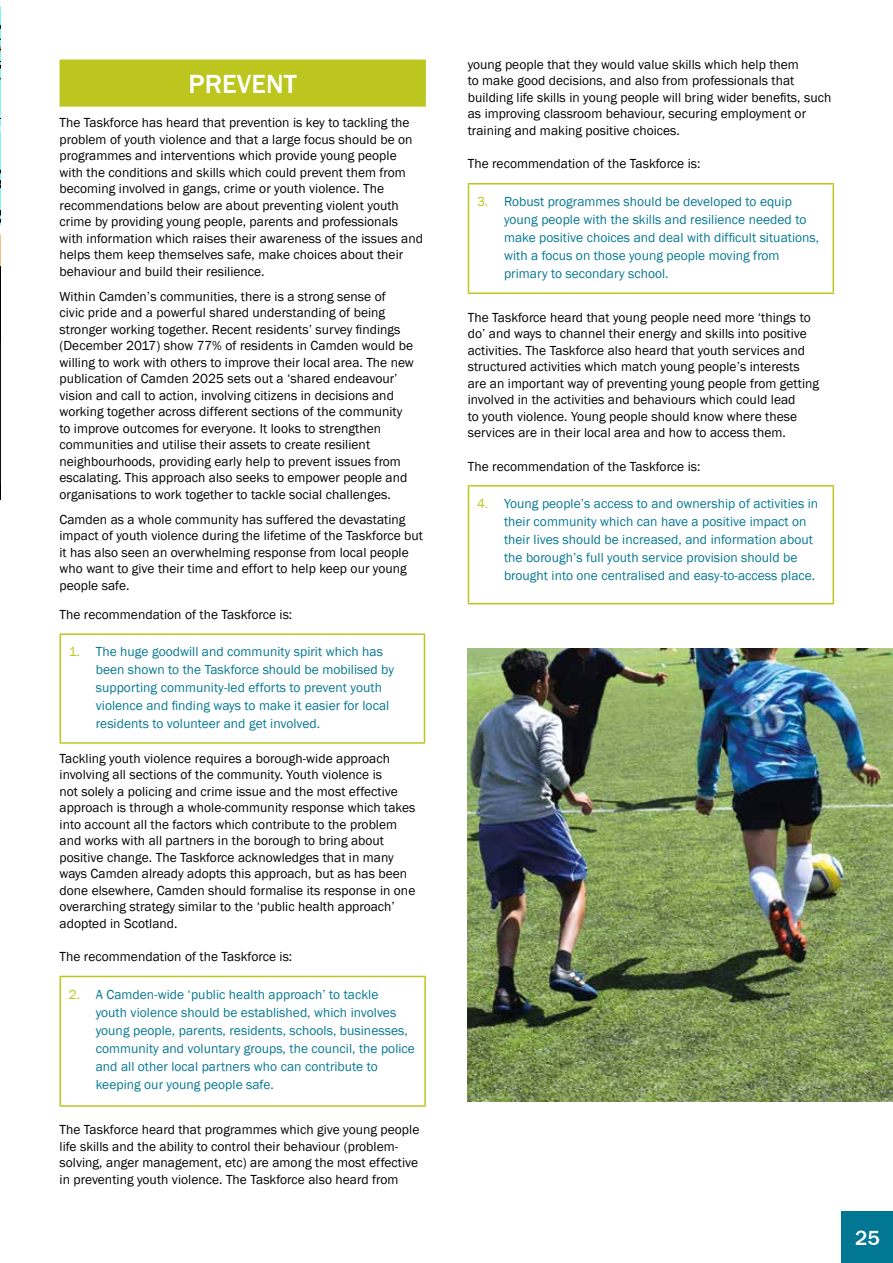
<style>
.page{position:relative;width:893px;height:1263px;background:#fff}
.page>*{position:absolute;margin:0;border:0;box-sizing:border-box;transform-origin:0 0}
.t1{font:500 27px "Franklin Gothic";letter-spacing:.005em;color:#fff}
.t2{font:500 21px "Franklin Gothic";color:#fff}
.t3{font:13.5px/16.5px "Franklin Gothic";letter-spacing:.005em;color:#000}
.t4{font:13.5px/18px "Franklin Gothic";letter-spacing:.005em;color:#057893}
.s1{color:#bcc61e}
</style>
<div class="page">
<div style="left:842px;top:1212px;width:51px;height:51px;background:#017793"></div>
<div style="left:60px;top:60px;width:365px;height:47px;background:#bcc61e"></div>
<hr style="left:60px;top:60px;width:366px;height:1px;background:#bcc61e">
<hr style="left:424px;top:61px;width:2px;height:46px;background:#bcc61e">
<hr style="left:60px;top:635px;width:1px;height:107px;background:#bcc61e">
<hr style="left:424px;top:635px;width:1px;height:107px;background:#bcc61e">
<hr style="left:60px;top:742px;width:365px;height:2px;background:#bcc61e">
<hr style="left:60px;top:633px;width:365px;height:2px;background:#bcc61e">
<hr style="left:60px;top:977px;width:1px;height:128px;background:#bcc61e">
<hr style="left:424px;top:977px;width:2px;height:128px;background:#bcc61e">
<hr style="left:60px;top:1105px;width:366px;height:2px;background:#bcc61e">
<hr style="left:60px;top:976px;width:366px;height:1px;background:#bcc61e">
<hr style="left:468px;top:184px;width:1px;height:108px;background:#bcc61e">
<hr style="left:833px;top:184px;width:1px;height:108px;background:#bcc61e">
<hr style="left:468px;top:292px;width:366px;height:2px;background:#bcc61e">
<hr style="left:468px;top:183px;width:366px;height:1px;background:#bcc61e">
<hr style="left:468px;top:487px;width:1px;height:116px;background:#bcc61e">
<hr style="left:833px;top:487px;width:1px;height:116px;background:#bcc61e">
<hr style="left:468px;top:603px;width:366px;height:1px;background:#bcc61e">
<hr style="left:468px;top:485px;width:366px;height:2px;background:#bcc61e">
<svg style="left:0;top:3px;width:1px;height:497px"></svg>
<img style="left:468px;top:648px;width:425px;height:453px">
<h1 class="t1" style="left:189px;top:68px;width:110px">PREVENT</h1>
<p class="t3" style="left:60px;top:115px;width:365px">The Taskforce has heard that prevention is key to tackling the problem of youth violence and that a large focus should be on programmes and interventions which provide young people with the conditions and skills which could prevent them from becoming involved in gangs, crime or youth violence. The recommendations below are about preventing violent youth crime by providing young people, parents and professionals with information which raises their awareness of the issues and helps them keep themselves safe, make choices about their behaviour and build their resilience.</p>
<p class="t3" style="left:60px;top:288px;width:356px">Within Camden’s communities, there is a strong sense of civic pride and a powerful shared understanding of being stronger working together. Recent residents’ survey findings (December 2017) show 77% of residents in Camden would be willing to work with others to improve their local area. The new publication of Camden 2025 sets out a ‘shared endeavour’ vision and call to action, involving citizens in decisions and working together across different sections of the community to improve outcomes for everyone. It looks to strengthen communities and utilise their assets to create resilient neighbourhoods, providing early help to prevent issues from escalating. This approach also seeks to empower people and organisations to work together to tackle social challenges.</p>
<p class="t3" style="left:60px;top:511px;width:365px">Camden as a whole community has suffered the devastating impact of youth violence during the lifetime of the Taskforce but it has also seen an overwhelming response from local people who want to give their time and effort to help keep our young people safe.</p>
<p class="t3" style="left:60px;top:606px;width:234px">The recommendation of the Taskforce is:</p>
<p class="t4" style="left:96px;top:643px;width:300px;text-indent:-27px"><span class="s1">1.</span> The huge goodwill and community spirit which has been shown to the Taskforce should be mobilised by supporting community-led efforts to prevent youth violence and finding ways to make it easier for local residents to volunteer and get involved.</p>
<p class="t3" style="left:60px;top:750px;width:357px">Tackling youth violence requires a borough-wide approach involving all sections of the community. Youth violence is<br>not solely a policing and crime issue and the most effective approach is through a whole-community response which takes into account all the factors which contribute to the problem and works with all partners in the borough to bring about positive change. The Taskforce acknowledges that in many ways Camden already adopts this approach, but as has been done elsewhere, Camden should formalise its response in one overarching strategy similar to the ‘public health approach’ adopted in Scotland.</p>
<p class="t3" style="left:60px;top:949px;width:234px">The recommendation of the Taskforce is:</p>
<p class="t4" style="left:96px;top:985px;width:321px;text-indent:-27px"><span class="s1">2.</span> A Camden-wide ‘public health approach’ to tackle<br>youth violence should be established, which involves young people, parents, residents, schools, businesses, community and voluntary groups, the council, the police and all other local partners who can contribute to keeping our young people safe.</p>
<p class="t3" style="left:60px;top:1122px;width:361px">The Taskforce heard that programmes which give young people life skills and the ability to control their behaviour (problem&shy;solving, anger management, etc) are among the most effective in preventing youth violence. The Taskforce also heard from</p>
<p class="t3" style="left:468px;top:56px;width:365px">young people that they would value skills which help them<br>to make good decisions, and also from professionals that building life skills in young people will bring wider benefits, such as improving classroom behaviour, securing employment or training and making positive choices.</p>
<p class="t3" style="left:468px;top:156px;width:234px">The recommendation of the Taskforce is:</p>
<p class="t4" style="left:504px;top:193px;width:317px;text-indent:-27px"><span class="s1">3.</span> Robust programmes should be developed to equip young people with the skills and resilience needed to make positive choices and deal with difficult situations, with a focus on those young people moving from primary to secondary school.</p>
<p class="t3" style="left:468px;top:309px;width:353px">The Taskforce heard that young people need more ‘things to do’ and ways to channel their energy and skills into positive activities. The Taskforce also heard that youth services and structured activities which match young people’s interests are an important way of preventing young people from getting involved in the activities and behaviours which could lead<br>to youth violence. Young people should know where these services are in their local area and how to access them.</p>
<p class="t3" style="left:468px;top:458px;width:234px">The recommendation of the Taskforce is:</p>
<p class="t4" style="left:504px;top:495px;width:316px;text-indent:-27px"><span class="s1">4.</span> Young people’s access to and ownership of activities in their community which can have a positive impact on their lives should be increased, and information about the borough’s full youth service provision should be brought into one centralised and easy-to-access place.</p>
<h2 class="t2" style="left:855px;top:1225px;width:26px">25</h2>
</div>
